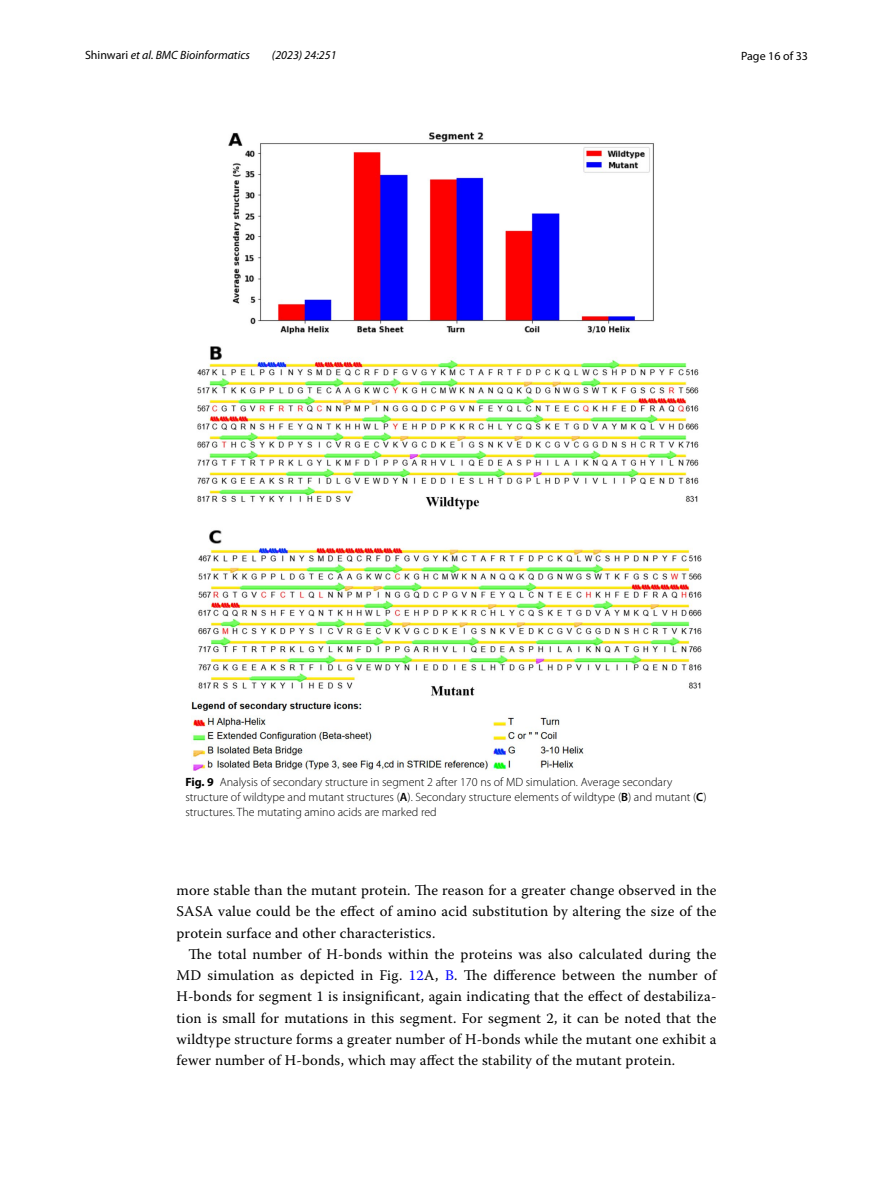
<style>
.page{position:relative;width:893px;height:1187px;background:#fff}
.page>*{position:absolute;margin:0;border:0;box-sizing:border-box;transform-origin:0 0}
.t1{font:14.7px/21.1px "Warnock Pro";letter-spacing:.015em;color:#000;text-align:justify}
.t2{font:300 12px/15px "Myriad Pro";color:#000}
.t3{font:italic 12px "Myriad Pro";color:#000}
.t4{font:12px "Myriad Pro";color:#000}
.s1{font-style:normal}
.s2{font-weight:700}
.s3{font-weight:600}
.s4{color:#00f}
</style>
<div class="page">
<img style="left:191px;top:133px;width:511px;height:637px">
<p class="t3" style="left:85px;top:48px;width:167px"><span class="s1">Shinwari</span> et al. BMC Bioinformatics</p>
<p class="t3" style="left:272px;top:48px;width:66px">(2023) 24:251</p>
<p class="t4" style="left:741px;top:48px;width:68px">Page 16 of 33</p>
<p class="t2" style="left:185px;top:774px;width:523px"><span class="s2">Fig. 9</span> Analysis of secondary structure in segment 2 after 170 ns of MD simulation. Average secondary structure of wildtype and mutant structures (<span class="s3">A</span>). Secondary structure elements of wildtype (<span class="s3">B</span>) and mutant (<span class="s3">C</span>) structures. The mutating amino acids are marked red</p>
<p class="t1" style="left:176px;top:879px;width:542px">more stable than the mutant protein. The reason for a greater change observed in the SASA value could be the effect of amino acid substitution by altering the size of the protein surface and other characteristics.</p>
<p class="t1" style="left:176px;top:943px;width:542px;text-indent:12px">The total number of H-bonds within the proteins was also calculated during the MD simulation as depicted in Fig. <span class="s4">12</span>A, <span class="s4">B</span>. The difference between the number of H-bonds for segment 1 is insignificant, again indicating that the effect of destabiliza&shy;tion is small for mutations in this segment. For segment 2, it can be noted that the wildtype structure forms a greater number of H-bonds while the mutant one exhibit a fewer number of H-bonds, which may affect the stability of the mutant protein.</p>
</div>
